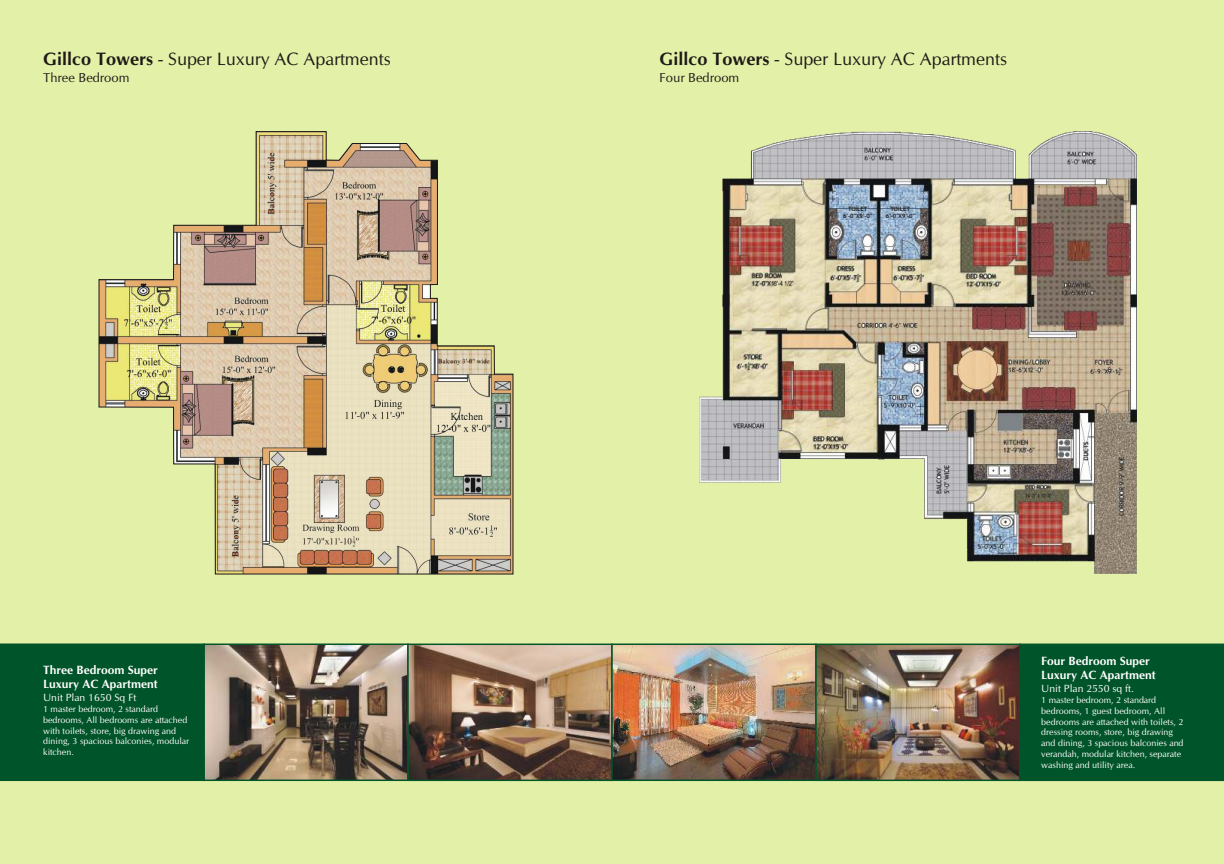
<style>
.page{position:relative;width:1224px;height:864px;background:#fff}
.page>*{position:absolute;margin:0;border:0;box-sizing:border-box;transform-origin:0 0}
.t1{font:18px "CG Omega";color:#1f1a17}
.t2{font:13px "CG Omega";color:#1f1a17}
.t3{font:700 12px/14.3px "CG Omega";color:#fff}
.t4{font:10.5px "CG Omega";color:#fff}
.t5{font:9px/10.8px "CG Omega";color:#fff}
.t6{font:6.6px "Trebuchet MS";color:#1f1a17}
.t7{font:700 6px/6.9px "Trebuchet MS";color:#1f1a17;text-align:center}
.s1{font-weight:700}
</style>
<div class="page">
<div style="left:0;top:0;width:612px;height:864px;background:#e3f0a8"></div>
<div style="left:612px;top:0;width:612px;height:864px;background:#e3f0a8"></div>
<img style="left:699px;top:132px;width:438px;height:442px">
<img style="left:99px;top:131px;width:414px;height:443px">
<img style="left:206px;top:647px;width:200px;height:131px">
<div style="left:203px;top:644px;width:206px;height:137px;border:2px solid #005429"></div>
<div style="left:0;top:643px;width:206px;height:139px;background:#005429"></div>
<img style="left:410px;top:647px;width:200px;height:131px">
<div style="left:407px;top:644px;width:206px;height:137px;border:2px solid #005429"></div>
<img style="left:614px;top:647px;width:200px;height:131px">
<div style="left:611px;top:644px;width:206px;height:137px;border:2px solid #005429"></div>
<img style="left:818px;top:647px;width:200px;height:131px">
<div style="left:815px;top:644px;width:206px;height:137px;border:2px solid #005429"></div>
<div style="left:1018px;top:643px;width:206px;height:139px;background:#005429"></div>
<h1 class="t1" style="left:43px;top:52px;width:349px"><span class="s1">Gillco Towers</span> - Super Luxury AC Apartments</h1>
<h2 class="t2" style="left:43px;top:72px;width:88px">Three Bedroom</h2>
<h3 class="t3" style="left:43px;top:663px;width:116px">Three Bedroom Super<br>Luxury AC Apartment</h3>
<p class="t4" style="left:43px;top:693px;width:95px">Unit Plan 1650 Sq Ft</p>
<p class="t5" style="left:43px;top:704px;width:147px">1 master bedroom, 2 standard bedrooms, All bedrooms are attached with toilets, store, big drawing and dining, 3 spacious balconies, modular kitchen.</p>
<h1 class="t1" style="left:660px;top:52px;width:349px"><span class="s1">Gillco Towers</span> - Super Luxury AC Apartments</h1>
<h2 class="t2" style="left:660px;top:72px;width:81px">Four Bedroom</h2>
<p class="t7" style="left:843px;top:206px;width:31px">TOILET<br>6'-0"X9'-0"</p>
<p class="t7" style="left:886px;top:206px;width:31px">TOILET<br>6'-0"X9'-0"</p>
<p class="t6" style="left:1108px;top:367px;width:5px">8</p>
<h3 class="t3" style="left:1041px;top:654px;width:116px">Four Bedroom Super<br>Luxury AC Apartment</h3>
<p class="t4" style="left:1041px;top:684px;width:94px">Unit Plan 2550 sq ft.</p>
<p class="t5" style="left:1041px;top:695px;width:144px">1 master bedroom, 2 standard bedrooms, 1 guest bedroom, All bedrooms are attached with toilets, 2 dressing rooms, store, big drawing and dining, 3 spacious balconies and verandah, modular kitchen, separate washing and utility area.</p>
</div>
